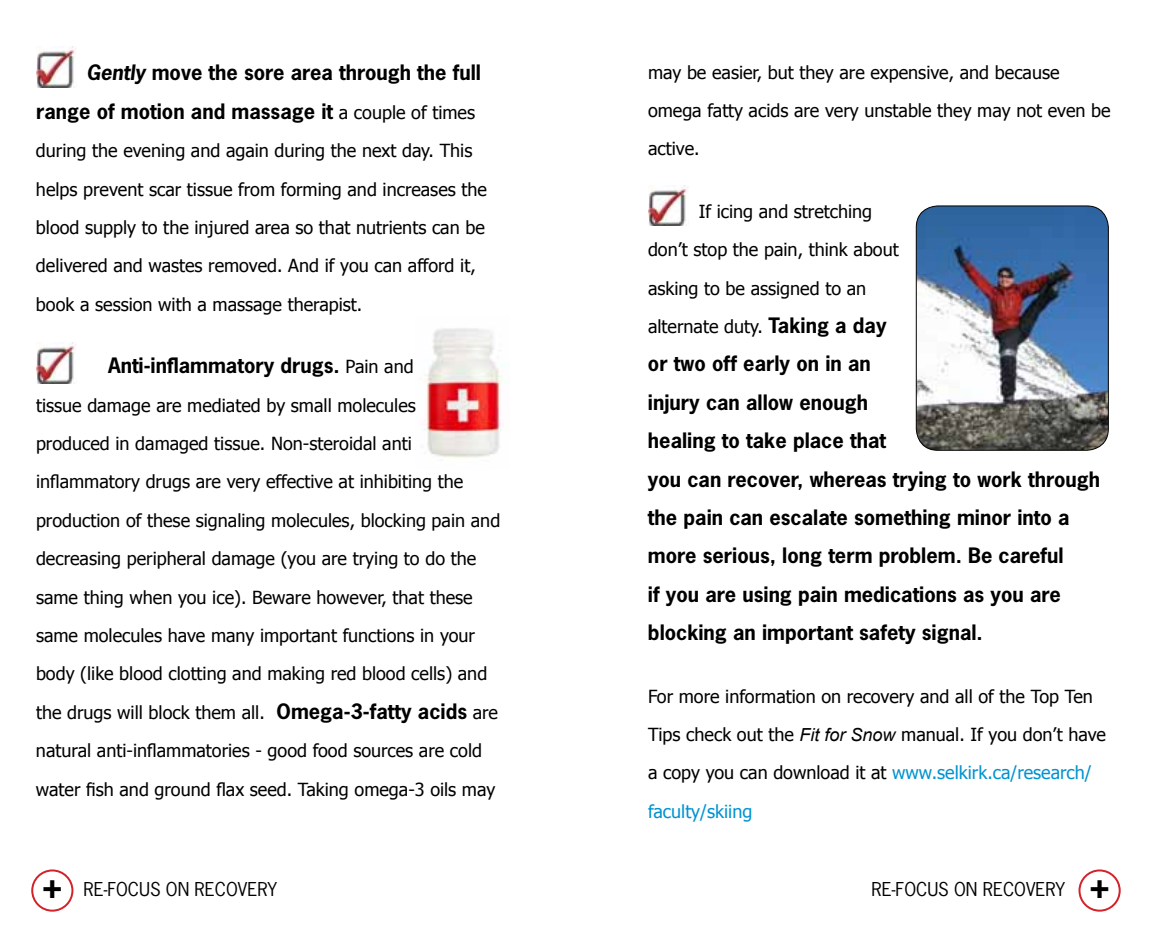
<style>
.page{position:relative;width:1152px;height:936px;background:#fff}
.page>*{position:absolute;margin:0;border:0;box-sizing:border-box;transform-origin:0 0}
.t1{font:700 36px "News Gothic Std";color:#000}
.t2{font:700 20px/38.4px "News Gothic Std";color:#000}
.t3{font:18px/38.4px "Tahoma";color:#000}
.t4{font:18px "News Gothic Std";color:#000}
.s1{font-style:italic}
.s2{font-family:"Tahoma";font-weight:400;font-size:18px}
.s3{font-family:"News Gothic Std";font-weight:700;font-size:20px}
.s4{font-family:"Arial";font-style:italic}
.s5{color:#0093d0}
</style>
<div class="page">
<img style="left:916px;top:206px;width:192px;height:244px">
<div style="left:916px;top:206px;width:193px;height:245px;border:1px solid #000;border-radius:22px"></div>
<div style="left:1079px;top:869px;width:42px;height:43px;border:2px solid #d2232a;border-radius:50%"></div>
<div style="left:31px;top:869px;width:42px;height:43px;border:2px solid #d2232a;border-radius:50%"></div>
<img style="left:423px;top:328px;width:87px;height:130px">
<img style="left:36px;top:47px;width:40px;height:40px">
<img style="left:36px;top:343px;width:40px;height:40px">
<img style="left:648px;top:185px;width:40px;height:41px">
<p class="t2" style="left:36px;top:53px;width:447px;text-align:right"><span class="s1">Gently</span> move the sore area through the full range of motion and massage it <span class="s2">a couple of times</span></p>
<p class="t3" style="left:36px;top:131px;width:452px">during the evening and again during the next day. This helps prevent scar tissue from forming and increases the blood supply to the injured area so that nutrients can be delivered and wastes removed. And if you can afford it, book a session with a massage therapist.</p>
<p class="t2" style="left:108px;top:346px;width:307px">Anti-inflammatory drugs. <span class="s2">Pain and</span></p>
<p class="t3" style="left:36px;top:385px;width:466px">tissue damage are mediated by small molecules<br>produced in damaged tissue. Non-steroidal anti inflammatory drugs are very effective at inhibiting the production of these signaling molecules, blocking pain and decreasing peripheral damage (you are trying to do the same thing when you ice). Beware however, that these same molecules have many important functions in your body (like blood clotting and making red blood cells) and the drugs will block them all. <span class="s3">Omega-3-fatty acids</span> are natural anti-inflammatories - good food sources are cold water fish and ground flax seed. Taking omega-3 oils may</p>
<p class="t3" style="left:648px;top:52px;width:464px">may be easier, but they are expensive, and because omega fatty acids are very unstable they may not even be active.</p>
<p class="t3" style="left:648px;top:191px;width:252px;text-indent:51px">If icing and stretching don’t stop the pain, think about asking to be assigned to an alternate duty. <span class="s3">Taking a day</span></p>
<p class="t2" style="left:648px;top:344px;width:454px">or two off early on in an<br>injury can allow enough<br>healing to take place that<br>you can recover, whereas trying to work through the pain can escalate something minor into a more serious, long term problem. Be careful<br>if you are using pain medications as you are blocking an important safety signal.</p>
<p class="t3" style="left:648px;top:676px;width:460px">For more information on recovery and all of the Top Ten Tips check out the <span class="s4">Fit for Snow</span> manual. If you don’t have a copy you can download it at <span class="s5">www.selkirk.ca/research/ faculty/skiing</span></p>
<h1 class="t1" style="left:42px;top:860px;width:23px">+</h1>
<h1 class="t1" style="left:1089px;top:860px;width:23px">+</h1>
<p class="t4" style="left:83px;top:878px;width:195px">RE-FOCUS ON RECOVERY</p>
<p class="t4" style="left:872px;top:878px;width:195px">RE-FOCUS ON RECOVERY</p>
</div>
